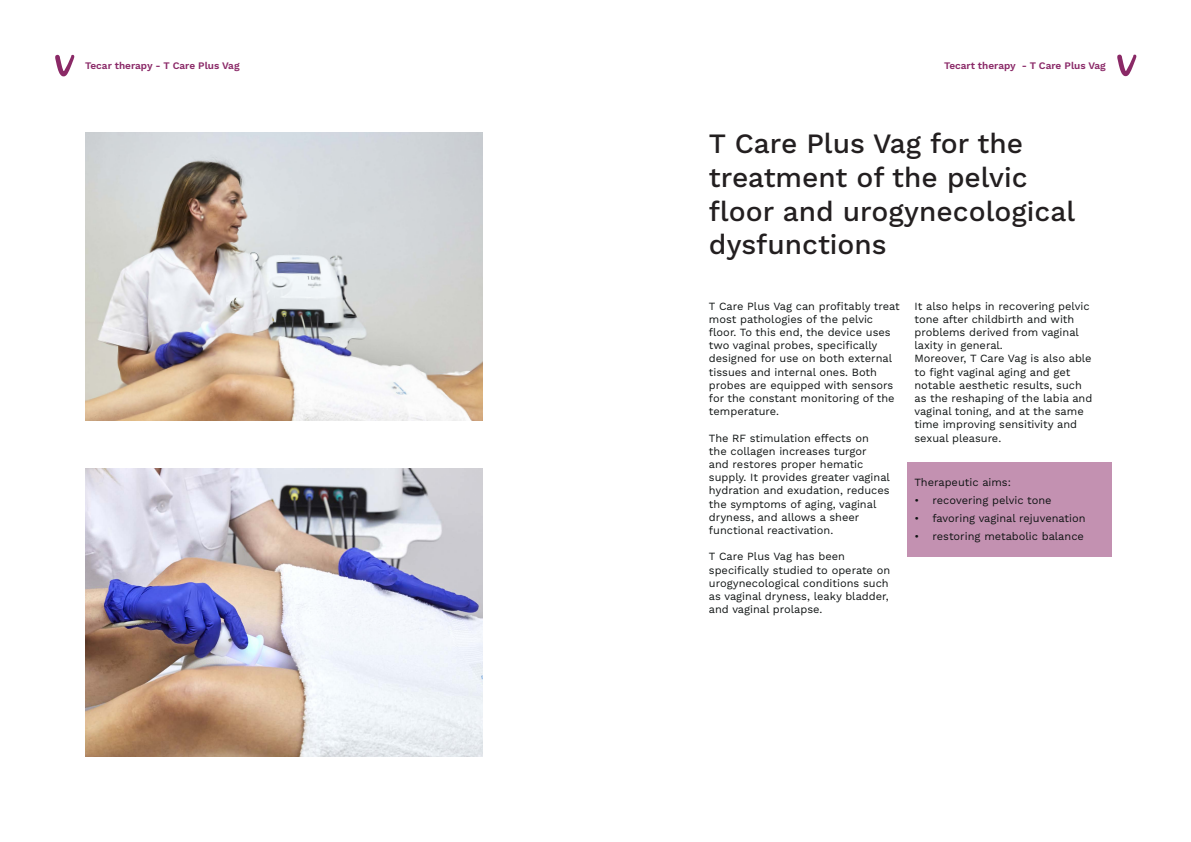
<style>
.page{position:relative;width:1191px;height:842px;background:#fff}
.page>*{position:absolute;margin:0;border:0;box-sizing:border-box;transform-origin:0 0}
.t1{font:500 28px/33.6px "Work Sans";color:#231f20}
.t2{font:11px/13.2px "Work Sans";color:#0f1313}
.t3{font:600 10px "Work Sans";color:#8a2867}
</style>
<div class="page">
<div style="left:907px;top:463px;width:204px;height:94px;background:#c391b1"></div>
<svg style="left:1117px;top:54px;width:20px;height:23px"></svg>
<svg style="left:55px;top:54px;width:20px;height:23px"></svg>
<img style="left:85px;top:132px;width:397px;height:289px">
<img style="left:85px;top:468px;width:397px;height:289px">
<p class="t3" style="left:85px;top:60px;width:156px">Tecar therapy - T Care Plus Vag</p>
<p class="t3" style="left:944px;top:60px;width:163px">Tecart therapy - T Care Plus Vag</p>
<h1 class="t1" style="left:709px;top:128px;width:368px">T Care Plus Vag for the treatment of the pelvic floor and urogynecological dysfunctions</h1>
<p class="t2" style="left:709px;top:300px;width:192px">T Care Plus Vag can profitably treat most pathologies of the pelvic floor. To this end, the device uses two vaginal probes, specifically designed for use on both external tissues and internal ones. Both probes are equipped with sensors for the constant monitoring of the temperature.</p>
<p class="t2" style="left:709px;top:432px;width:182px">The RF stimulation effects on<br>the collagen increases turgor<br>and restores proper hematic supply. It provides greater vaginal hydration and exudation, reduces the symptoms of aging, vaginal dryness, and allows a sheer functional reactivation.</p>
<p class="t2" style="left:709px;top:550px;width:183px">T Care Plus Vag has been specifically studied to operate on urogynecological conditions such as vaginal dryness, leaky bladder, and vaginal prolapse.</p>
<p class="t2" style="left:914px;top:300px;width:179px">It also helps in recovering pelvic tone after childbirth and with problems derived from vaginal laxity in general.<br>Moreover, T Care Vag is also able to fight vaginal aging and get notable aesthetic results, such as the reshaping of the labia and vaginal toning, and at the same time improving sensitivity and sexual pleasure.</p>
<p class="t2" style="left:914px;top:476px;width:98px">Therapeutic aims:</p>
<p class="t2" style="left:914px;top:494px;width:139px">• recovering pelvic tone</p>
<p class="t2" style="left:914px;top:512px;width:173px">• favoring vaginal rejuvenation</p>
<p class="t2" style="left:914px;top:530px;width:171px">• restoring metabolic balance</p>
</div>
